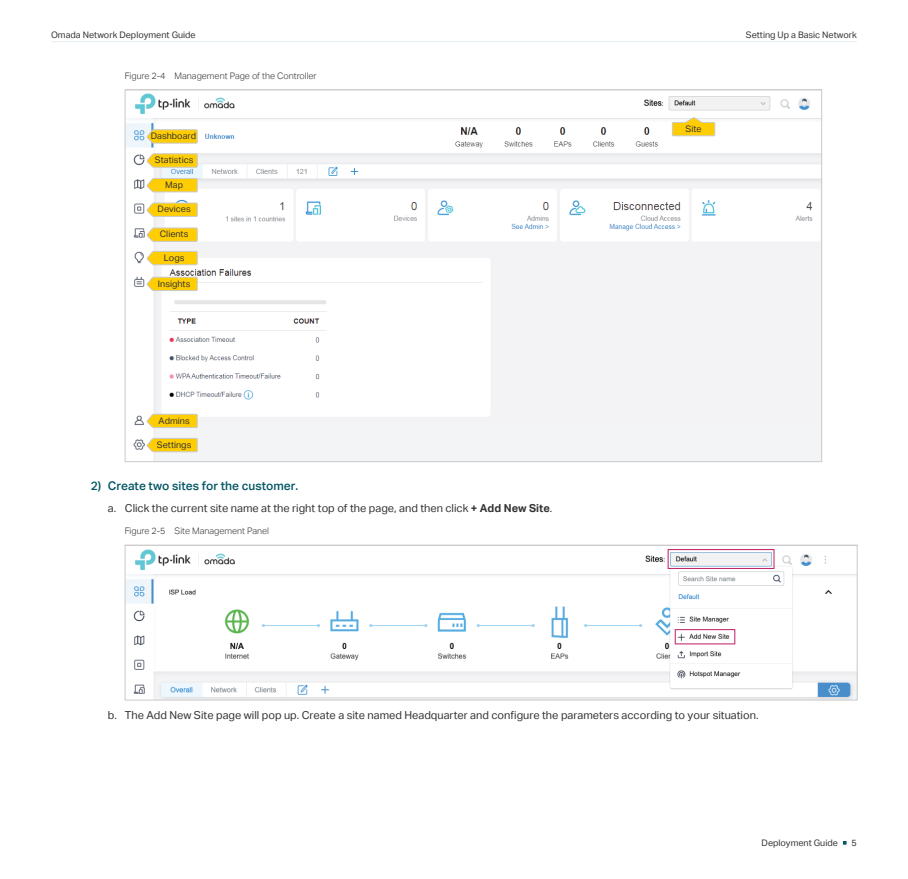
<style>
.page{position:relative;width:908px;height:879px;background:#fff}
.page>*{position:absolute;margin:0;border:0;box-sizing:border-box;transform-origin:0 0}
.t1{font:12px "TP Link Aktiv Medium";color:#035665}
.t2{font:11px "TP Link Aktiv Regular";color:#333}
.t3{font:9px "TP Link Aktiv Regular";color:#333}
.t4{font:9px "TP Link Aktiv Light";color:#333}
.s1{font-family:"TP Link Aktiv Bold"}
</style>
<div class="page">
<hr style="left:51px;top:41px;width:805px;height:1px;background:#e5eef2">
<svg style="left:842px;top:841px;width:5px;height:4px"></svg>
<img style="left:127px;top:93px;width:692px;height:367px">
<svg style="left:146px;top:129px;width:52px;height:15px"></svg>
<svg style="left:146px;top:153px;width:52px;height:15px"></svg>
<svg style="left:146px;top:178px;width:52px;height:14px"></svg>
<svg style="left:146px;top:202px;width:52px;height:15px"></svg>
<svg style="left:146px;top:227px;width:52px;height:15px"></svg>
<svg style="left:146px;top:251px;width:52px;height:14px"></svg>
<svg style="left:146px;top:277px;width:52px;height:14px"></svg>
<svg style="left:146px;top:414px;width:52px;height:14px"></svg>
<svg style="left:146px;top:438px;width:52px;height:14px"></svg>
<svg style="left:671px;top:117px;width:44px;height:19px"></svg>
<img style="left:127px;top:549px;width:728px;height:149px">
<div style="left:125px;top:545px;width:732px;height:155px;border:1px solid #cacaca"></div>
<p class="t3" style="left:51px;top:29px;width:146px">Omada Network Deployment Guide</p>
<p class="t3" style="left:745px;top:29px;width:112px">Setting Up a Basic Network</p>
<p class="t4" style="left:125px;top:70px;width:193px">Figure 2-4 Management Page of the Controller</p>
<p class="t3" style="left:151px;top:131px;width:47px">Dashboard</p>
<p class="t3" style="left:155px;top:155px;width:40px">Statistics</p>
<p class="t3" style="left:165px;top:179px;width:19px">Map</p>
<p class="t3" style="left:157px;top:204px;width:35px">Devices</p>
<p class="t3" style="left:160px;top:229px;width:30px">Clients</p>
<p class="t3" style="left:164px;top:252px;width:22px">Logs</p>
<p class="t3" style="left:158px;top:278px;width:34px">Insights</p>
<p class="t3" style="left:158px;top:415px;width:33px">Admins</p>
<p class="t3" style="left:157px;top:439px;width:36px">Settings</p>
<p class="t1" style="left:91px;top:479px;width:209px">2) Create two sites for the customer.</p>
<p class="t2" style="left:108px;top:502px;width:446px">a. Click the current site name at the right top of the page, and then click <span class="s1">+ Add New Site</span>.</p>
<p class="t4" style="left:125px;top:525px;width:146px">Figure 2-5 Site Management Panel</p>
<p class="t3" style="left:685px;top:124px;width:18px">Site</p>
<p class="t2" style="left:108px;top:709px;width:652px">b. The Add New Site page will pop up. Create a site named Headquarter and configure the parameters according to your situation.</p>
<p class="t3" style="left:761px;top:837px;width:78px">Deployment Guide</p>
<p class="t3" style="left:851px;top:837px;width:7px">5</p>
</div>
